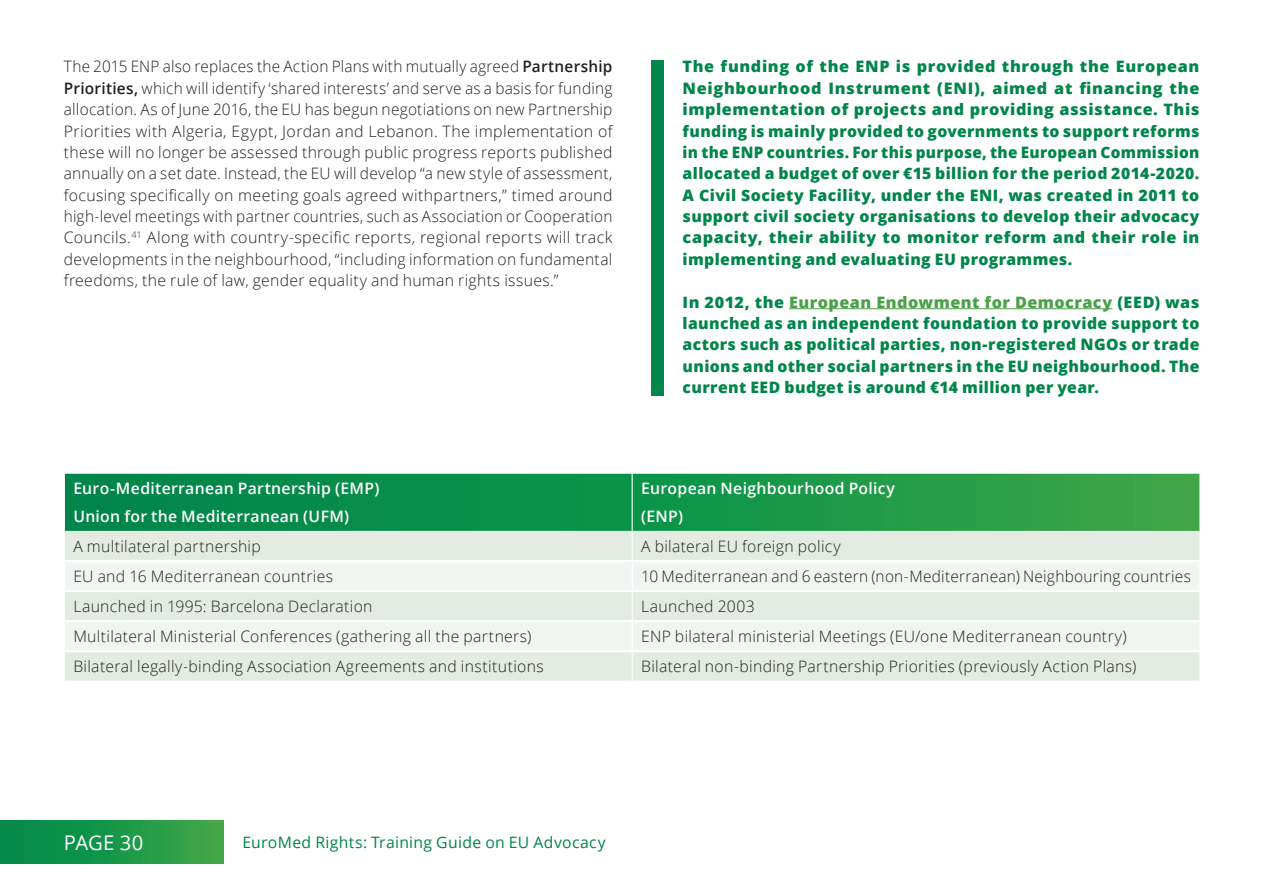
<style>
.page{position:relative;width:1276px;height:893px;background:#fff}
.page>*{position:absolute;margin:0;border:0;box-sizing:border-box;transform-origin:0 0}
.t1{font:20.25px "Open Sans";letter-spacing:.01em;color:#fff}
.t2{font:300 15.75px/21.4px "Open Sans";letter-spacing:.02em;color:#231f20;text-align:justify}
.t3{font:800 15.75px/21.4px "Open Sans";letter-spacing:.025em;color:#00854a;text-align:justify}
.t4{font:600 15.75px/27.7px "Open Sans";letter-spacing:.02em;color:#fff}
.t5{font:15.75px "Open Sans";letter-spacing:.02em;color:#00854a}
.s1{font-weight:600}
.s2{color:#49a147}
</style>
<div class="page">
<div style="left:0;top:821px;width:223px;height:42px;background:linear-gradient(to right,#00884a,#3ea747)"></div>
<div style="left:651px;top:60px;width:12px;height:335px;background:#00854a"></div>
<hr style="left:789px;top:308px;width:323px;height:1px;background:#49a147">
<svg style="left:65px;top:474px;width:1134px;height:57px;background:#169449"></svg>
<div style="left:65px;top:531px;width:1134px;height:150px;background:#e3ebe3"></div>
<svg style="left:65px;top:562px;width:1134px;height:88px;fill:#f0f5f1"></svg>
<hr style="left:65px;top:560px;width:566px;height:2px;background:#fff">
<hr style="left:633px;top:560px;width:566px;height:2px;background:#fff">
<hr style="left:65px;top:590px;width:566px;height:2px;background:#fff">
<hr style="left:633px;top:590px;width:566px;height:2px;background:#fff">
<hr style="left:65px;top:620px;width:566px;height:2px;background:#fff">
<hr style="left:633px;top:620px;width:566px;height:2px;background:#fff">
<hr style="left:65px;top:650px;width:566px;height:2px;background:#fff">
<hr style="left:633px;top:650px;width:566px;height:2px;background:#fff">
<hr style="left:631px;top:474px;width:2px;height:57px;background:#fff">
<hr style="left:631px;top:531px;width:2px;height:30px;background:#fff">
<hr style="left:631px;top:561px;width:2px;height:30px;background:#fff">
<hr style="left:631px;top:591px;width:2px;height:30px;background:#fff">
<hr style="left:631px;top:621px;width:2px;height:30px;background:#fff">
<hr style="left:631px;top:651px;width:2px;height:30px;background:#fff">
<p class="t2" style="left:64px;top:56px;width:550px">The 2015 ENP also replaces the Action Plans with mutually agreed <span class="s1">Partnership Priorities,</span> which will identify ‘shared interests’ and serve as a basis for funding allocation. As of June 2016, the EU has begun negotiations on new Partnership Priorities with Algeria, Egypt, Jordan and Lebanon. The implementation of these will no longer be assessed through public progress reports published annually on a set date. Instead, the EU will develop “a new style of assessment, focusing specifically on meeting goals agreed withpartners,” timed around high-level meetings with partner countries, such as Association or Cooperation Councils.<sup>41</sup> Along with country-specific reports, regional reports will track developments in the neighbourhood, “including information on fundamental freedoms, the rule of law, gender equality and human rights issues.”</p>
<p class="t3" style="left:682px;top:55px;width:518px">The funding of the ENP is provided through the European Neighbourhood Instrument (ENI), aimed at financing the implementation of projects and providing assistance. This funding is mainly provided to governments to support reforms in the ENP countries. For this purpose, the European Commission allocated a budget of over €15 billion for the period 2014-2020.<br>A Civil Society Facility, under the ENI, was created in 2011 to support civil society organisations to develop their advocacy capacity, their ability to monitor reform and their role in implementing and evaluating EU programmes.</p>
<p class="t3" style="left:682px;top:290px;width:518px">In 2012, the <span class="s2">European Endowment for Democracy</span> (EED) was launched as an independent foundation to provide support to actors such as political parties, non-registered NGOs or trade unions and other social partners in the EU neighbourhood. The current EED budget is around €14 million per year.</p>
<p class="t4" style="left:73px;top:474px;width:307px">Euro-Mediterranean Partnership (EMP)<br>Union for the Mediterranean (UFM)</p>
<p class="t4" style="left:641px;top:474px;width:255px">European Neighbourhood Policy (ENP)</p>
<p class="t2" style="left:73px;top:535px;width:189px">A multilateral partnership</p>
<p class="t2" style="left:641px;top:535px;width:201px">A bilateral EU foreign policy</p>
<p class="t2" style="left:73px;top:565px;width:261px">EU and 16 Mediterranean countries</p>
<p class="t2" style="left:641px;top:565px;width:551px">10 Mediterranean and 6 eastern (non-Mediterranean) Neighbouring countries</p>
<p class="t2" style="left:73px;top:595px;width:301px">Launched in 1995: Barcelona Declaration</p>
<p class="t2" style="left:641px;top:595px;width:115px">Launched 2003</p>
<p class="t2" style="left:73px;top:625px;width:459px">Multilateral Ministerial Conferences (gathering all the partners)</p>
<p class="t2" style="left:641px;top:625px;width:487px">ENP bilateral ministerial Meetings (EU/one Mediterranean country)</p>
<p class="t2" style="left:73px;top:655px;width:472px">Bilateral legally-binding Association Agreements and institutions</p>
<p class="t2" style="left:641px;top:655px;width:496px">Bilateral non-binding Partnership Priorities (previously Action Plans)</p>
<p class="t1" style="left:64px;top:828px;width:81px">PAGE 30</p>
<p class="t5" style="left:242px;top:831px;width:365px">EuroMed Rights: Training Guide on EU Advocacy</p>
</div>
